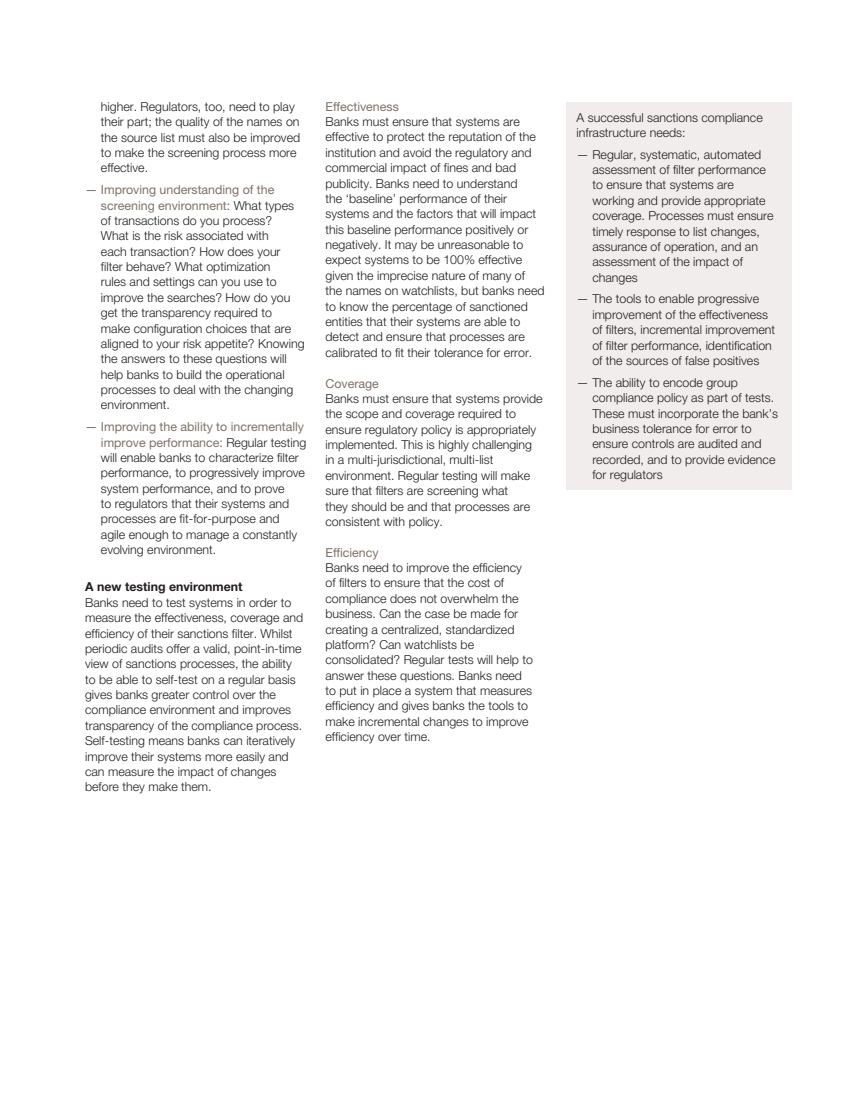
<style>
.page{position:relative;width:851px;height:1106px;background:#fff}
.page>*{position:absolute;margin:0;border:0;box-sizing:border-box;transform-origin:0 0}
.t1{font:300 12.3px/15.3px "Helvetica Neue LT Std";color:#231f20}
.t2{font:12.3px "Helvetica Neue LT Std";color:#807066}
.t3{font:700 12.3px "Helvetica Neue LT Std";color:#231f20}
.s1{font-weight:400;color:#807066}
</style>
<div class="page">
<div style="left:566px;top:102px;width:225px;height:388px;background:#f0edec"></div>
<p class="t1" style="left:101px;top:99px;width:201px">higher. Regulators, too, need to play their part; the quality of the names on the source list must also be improved to make the screening process more effective.</p>
<p class="t1" style="left:101px;top:182px;width:205px;text-indent:-16px"><span class="s1">— Improving understanding of the screening environment:</span> What types of transactions do you process?<br>What is the risk associated with<br>each transaction? How does your filter behave? What optimization<br>rules and settings can you use to improve the searches? How do you get the transparency required to<br>make configuration choices that are aligned to your risk appetite? Knowing the answers to these questions will help banks to build the operational processes to deal with the changing environment.</p>
<p class="t1" style="left:101px;top:419px;width:207px;text-indent:-16px"><span class="s1">— Improving the ability to incrementally improve performance:</span> Regular testing will enable banks to characterize filter performance, to progressively improve system performance, and to prove<br>to regulators that their systems and processes are fit-for-purpose and agile enough to manage a constantly evolving environment.</p>
<p class="t3" style="left:85px;top:579px;width:159px">A new testing environment</p>
<p class="t1" style="left:85px;top:594px;width:220px">Banks need to test systems in order to measure the effectiveness, coverage and efficiency of their sanctions filter. Whilst periodic audits offer a valid, point-in-time view of sanctions processes, the ability to be able to self-test on a regular basis gives banks greater control over the compliance environment and improves transparency of the compliance process.<br>Self-testing means banks can iteratively improve their systems more easily and can measure the impact of changes before they make them.</p>
<p class="t2" style="left:325px;top:99px;width:75px">Effectiveness</p>
<p class="t1" style="left:325px;top:114px;width:220px">Banks must ensure that systems are effective to protect the reputation of the institution and avoid the regulatory and commercial impact of fines and bad publicity. Banks need to understand<br>the ‘baseline’ performance of their systems and the factors that will impact this baseline performance positively or negatively. It may be unreasonable to expect systems to be 100% effective given the imprecise nature of many of the names on watchlists, but banks need to know the percentage of sanctioned entities that their systems are able to detect and ensure that processes are calibrated to fit their tolerance for error.</p>
<p class="t2" style="left:325px;top:376px;width:55px">Coverage</p>
<p class="t1" style="left:325px;top:390px;width:219px">Banks must ensure that systems provide the scope and coverage required to ensure regulatory policy is appropriately implemented. This is highly challenging in a multi-jurisdictional, multi-list environment. Regular testing will make sure that filters are screening what<br>they should be and that processes are consistent with policy.</p>
<p class="t2" style="left:325px;top:545px;width:55px">Efficiency</p>
<p class="t1" style="left:325px;top:560px;width:209px">Banks need to improve the efficiency of filters to ensure that the cost of compliance does not overwhelm the business. Can the case be made for creating a centralized, standardized platform? Can watchlists be consolidated? Regular tests will help to answer these questions. Banks need to put in place a system that measures efficiency and gives banks the tools to make incremental changes to improve efficiency over time.</p>
<p class="t1" style="left:576px;top:109px;width:188px">A successful sanctions compliance infrastructure needs:</p>
<p class="t1" style="left:592px;top:146px;width:183px;text-indent:-16px">— Regular, systematic, automated assessment of filter performance to ensure that systems are working and provide appropriate coverage. Processes must ensure timely response to list changes, assurance of operation, and an assessment of the impact of changes</p>
<p class="t1" style="left:592px;top:291px;width:184px;text-indent:-16px">— The tools to enable progressive improvement of the effectiveness of filters, incremental improvement of filter performance, identification of the sources of false positives</p>
<p class="t1" style="left:592px;top:374px;width:187px;text-indent:-16px">— The ability to encode group compliance policy as part of tests.<br>These must incorporate the bank’s business tolerance for error to ensure controls are audited and recorded, and to provide evidence for regulators</p>
</div>
